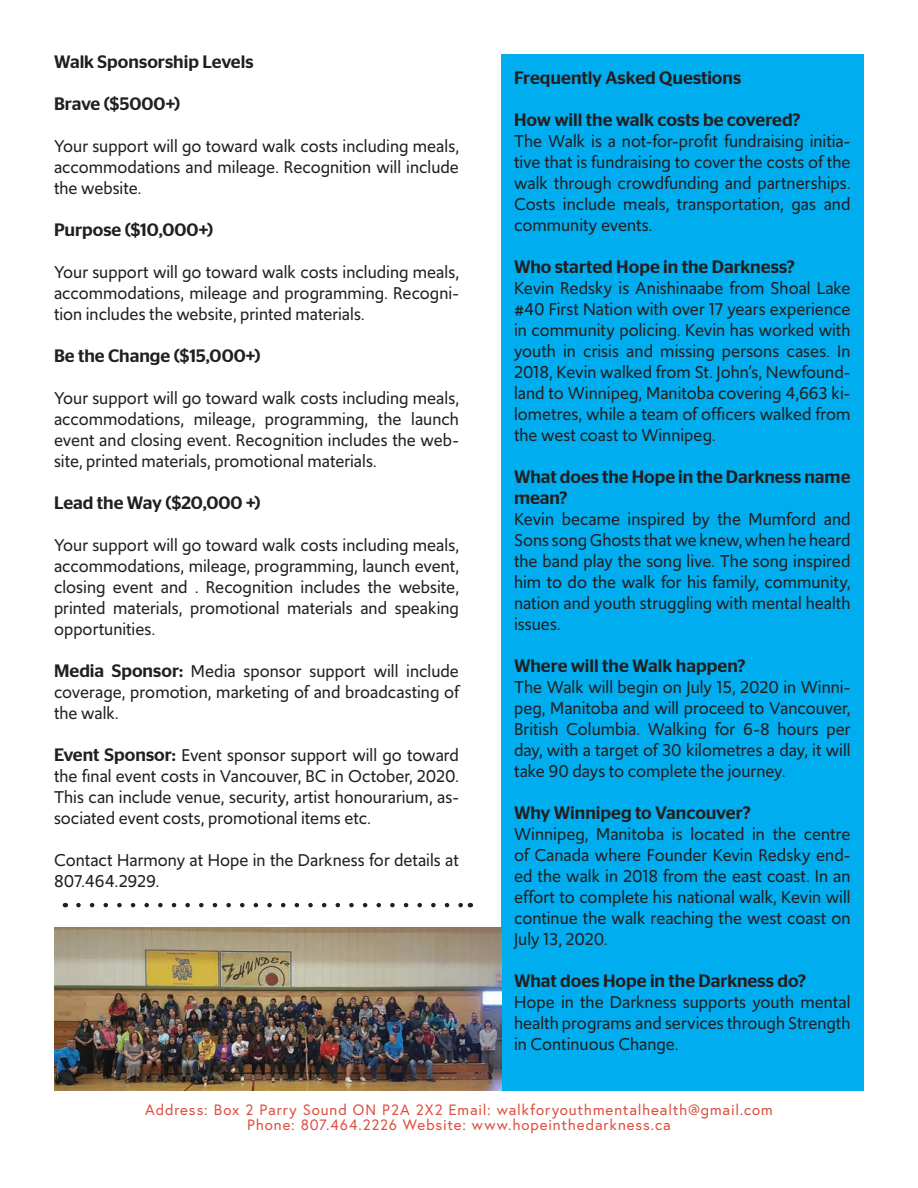
<style>
.page{position:relative;width:918px;height:1188px;background:#fff}
.page>*{position:absolute;margin:0;border:0;box-sizing:border-box;transform-origin:0 0}
.t1{font:18px/21px "Upgrade";color:#231f20;text-align:justify}
.t2{font:500 18px/21px "Stag Sans";color:#231f20}
.t3{font:15px "Europa";letter-spacing:.06em;color:#db4f3f}
.s1{font-family:"Stag Sans";font-weight:500}
</style>
<div class="page">
<div style="left:501px;top:54px;width:363px;height:1037px;background:#00aeef"></div>
<img style="left:54px;top:928px;width:447px;height:163px">
<svg style="left:78px;top:903px;width:385px;height:4px"></svg>
<p class="t2" style="left:54px;top:52px;width:201px">Walk Sponsorship Levels</p>
<p class="t2" style="left:54px;top:94px;width:128px">Brave ($5000+)</p>
<p class="t1" style="left:54px;top:136px;width:407px">Your support will go toward walk costs including meals, accommodations and mileage. Recognition will include the website.</p>
<p class="t2" style="left:54px;top:220px;width:161px">Purpose ($10,000+)</p>
<p class="t1" style="left:54px;top:262px;width:407px">Your support will go toward walk costs including meals, accommodations, mileage and programming. Recogni&shy;tion includes the website, printed materials.</p>
<p class="t2" style="left:54px;top:346px;width:208px">Be the Change ($15,000+)</p>
<p class="t1" style="left:54px;top:388px;width:407px">Your support will go toward walk costs including meals, accommodations, mileage, programming, the launch event and closing event. Recognition includes the web&shy;site, printed materials, promotional materials.</p>
<p class="t2" style="left:54px;top:493px;width:208px">Lead the Way ($20,000 +)</p>
<p class="t1" style="left:54px;top:535px;width:407px">Your support will go toward walk costs including meals, accommodations, mileage, programming, launch event, closing event and . Recognition includes the website, printed materials, promotional materials and speaking opportunities.</p>
<p class="t1" style="left:54px;top:661px;width:406px"><span class="s1">Media Sponsor:</span> Media sponsor support will include coverage, promotion, marketing of and broadcasting of the walk.</p>
<p class="t1" style="left:54px;top:745px;width:407px"><span class="s1">Event Sponsor:</span> Event sponsor support will go toward the final event costs in Vancouver, BC in October, 2020.<br>This can include venue, security, artist honourarium, as&shy;sociated event costs, promotional items etc.</p>
<p class="t1" style="left:54px;top:850px;width:406px">Contact Harmony at Hope in the Darkness for details at<br>807.464.2929.</p>
<p class="t2" style="left:514px;top:67px;width:229px">Frequently Asked Questions</p>
<p class="t2" style="left:514px;top:109px;width:288px">How will the walk costs be covered?</p>
<p class="t1" style="left:514px;top:130px;width:338px">The Walk is a not-for-profit fundraising initia&shy;tive that is fundraising to cover the costs of the walk through crowdfunding and partnerships.<br>Costs include meals, transportation, gas and community events.</p>
<p class="t2" style="left:514px;top:256px;width:282px">Who started Hope in the Darkness?</p>
<p class="t1" style="left:514px;top:277px;width:338px">Kevin Redsky is Anishinaabe from Shoal Lake #40 First Nation with over 17 years experience in community policing. Kevin has worked with youth in crisis and missing persons cases. In 2018, Kevin walked from St. John’s, Newfound&shy;land to Winnipeg, Manitoba covering 4,663 ki&shy;lometres, while a team of officers walked from the west coast to Winnipeg.</p>
<p class="t2" style="left:514px;top:466px;width:338px">What does the Hope in the Darkness name mean?</p>
<p class="t1" style="left:514px;top:508px;width:338px">Kevin became inspired by the Mumford and Sons song Ghosts that we knew, when he heard the band play the song live. The song inspired him to do the walk for his family, community, nation and youth struggling with mental health issues.</p>
<p class="t2" style="left:514px;top:655px;width:233px">Where will the Walk happen?</p>
<p class="t1" style="left:514px;top:676px;width:338px">The Walk will begin on July 15, 2020 in Winni&shy;peg, Manitoba and will proceed to Vancouver, British Columbia. Walking for 6-8 hours per day, with a target of 30 kilometres a day, it will take 90 days to complete the journey.</p>
<p class="t2" style="left:514px;top:802px;width:238px">Why Winnipeg to Vancouver?</p>
<p class="t1" style="left:514px;top:823px;width:338px">Winnipeg, Manitoba is located in the centre of Canada where Founder Kevin Redsky end&shy;ed the walk in 2018 from the east coast. In an effort to complete his national walk, Kevin will continue the walk reaching the west coast on July 13, 2020.</p>
<p class="t2" style="left:514px;top:970px;width:294px">What does Hope in the Darkness do?</p>
<p class="t1" style="left:514px;top:991px;width:338px">Hope in the Darkness supports youth mental health programs and services through Strength in Continuous Change.</p>
<p class="t3" style="left:145px;top:1101px;width:629px">Address: Box 2 Parry Sound ON P2A 2X2 Email: walkforyouthmentalhealth@gmail.com</p>
<p class="t3" style="left:247px;top:1116px;width:425px">Phone: 807.464.2226 Website: www.hopeinthedarkness.ca</p>
</div>
